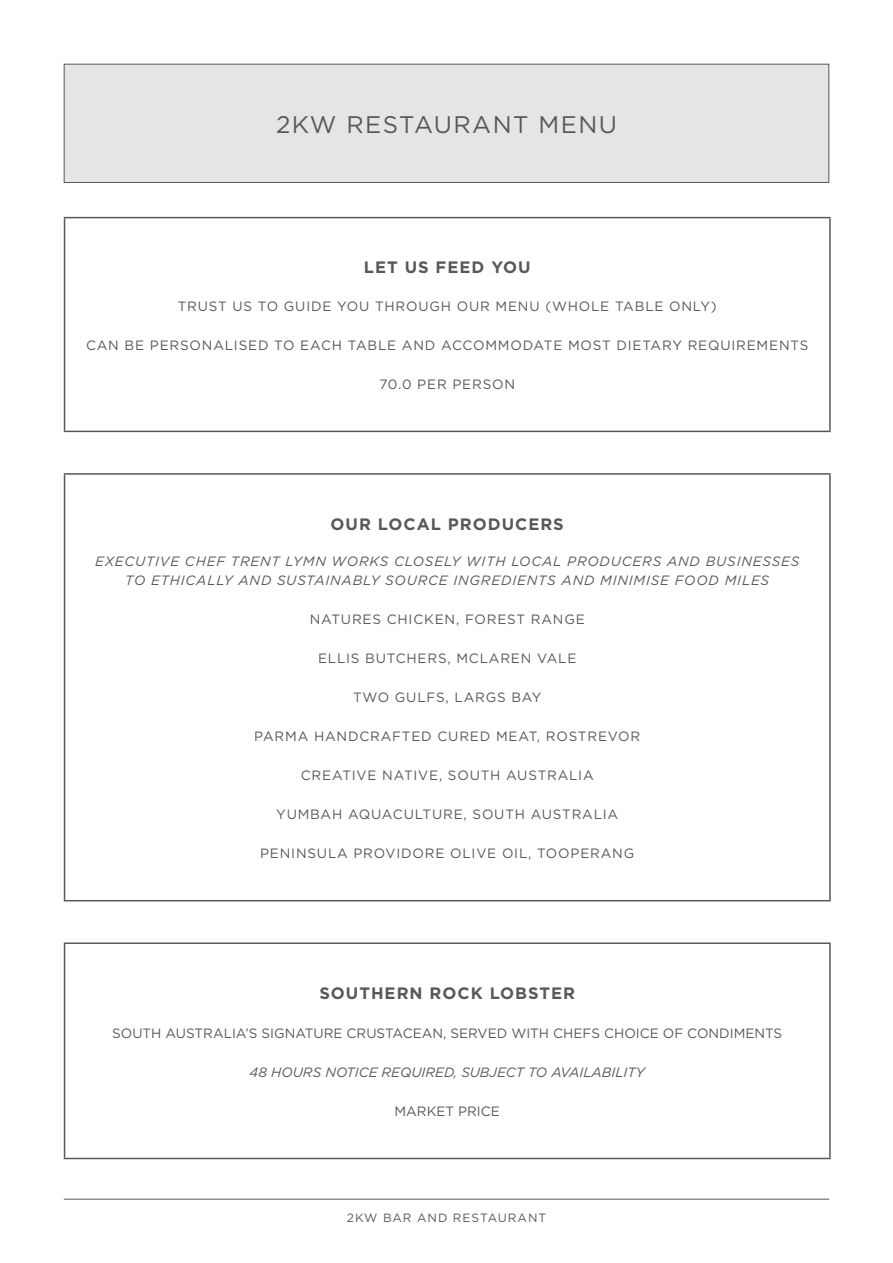
<style>
.page{position:relative;width:893px;height:1263px;background:#fff}
.page>*{position:absolute;margin:0;border:0;box-sizing:border-box;transform-origin:0 0}
.t1{font:24px "Gotham";letter-spacing:.06em;color:#595855}
.t2{font:700 16.5px "Gotham";letter-spacing:.06em;color:#595855}
.t3{font:13.5px "Gotham";letter-spacing:.06em;color:#595855}
.t4{font:italic 13.5px/19.5px "Gotham";letter-spacing:.06em;color:#595855;text-align:center}
.t5{font:13.5px "Gotham";color:#595855}
.t6{font:italic 13.5px "Gotham";color:#595855}
.t7{font:12px "Gotham";letter-spacing:.08em;color:#595855}
</style>
<div class="page">
<hr style="left:64px;top:1199px;width:765px;height:1px;background:#595855">
<div style="left:64px;top:64px;width:765px;height:118px;background:#e6e4e4"></div>
<div style="left:64px;top:64px;width:765px;height:119px;border:1px solid #595855"></div>
<hr style="left:64px;top:217px;width:767px;height:1px;background:#595855">
<hr style="left:64px;top:218px;width:1px;height:213px;background:#595855">
<hr style="left:829px;top:218px;width:2px;height:213px;background:#595855">
<hr style="left:64px;top:431px;width:767px;height:1px;background:#595855">
<hr style="left:64px;top:473px;width:767px;height:2px;background:#595855">
<hr style="left:64px;top:475px;width:1px;height:425px;background:#595855">
<hr style="left:829px;top:475px;width:2px;height:425px;background:#595855">
<hr style="left:64px;top:900px;width:767px;height:1px;background:#595855">
<hr style="left:64px;top:942px;width:767px;height:2px;background:#595855">
<hr style="left:64px;top:944px;width:1px;height:214px;background:#595855">
<hr style="left:829px;top:944px;width:2px;height:214px;background:#595855">
<hr style="left:64px;top:1158px;width:767px;height:1px;background:#595855">
<p class="t1" style="left:276px;top:109px;width:342px">2KW RESTAURANT MENU</p>
<p class="t2" style="left:364px;top:257px;width:168px">LET US FEED YOU</p>
<p class="t3" style="left:178px;top:297px;width:540px">TRUST US TO GUIDE YOU THROUGH OUR MENU (WHOLE TABLE ONLY)</p>
<p class="t3" style="left:86px;top:336px;width:724px">CAN BE PERSONALISED TO EACH TABLE AND ACCOMMODATE MOST DIETARY REQUIREMENTS</p>
<p class="t3" style="left:379px;top:375px;width:137px">70.0 PER PERSON</p>
<p class="t2" style="left:331px;top:513px;width:235px">OUR LOCAL PRODUCERS</p>
<p class="t4" style="left:95px;top:551px;width:706px">EXECUTIVE CHEF TRENT LYMN WORKS CLOSELY WITH LOCAL PRODUCERS AND BUSINESSES<br>TO ETHICALLY AND SUSTAINABLY SOURCE INGREDIENTS AND MINIMISE FOOD MILES</p>
<p class="t3" style="left:310px;top:611px;width:277px">NATURES CHICKEN, FOREST RANGE</p>
<p class="t3" style="left:318px;top:650px;width:260px">ELLIS BUTCHERS, MCLAREN VALE</p>
<p class="t3" style="left:353px;top:689px;width:190px">TWO GULFS, LARGS BAY</p>
<p class="t3" style="left:254px;top:728px;width:388px">PARMA HANDCRAFTED CURED MEAT, ROSTREVOR</p>
<p class="t3" style="left:301px;top:767px;width:294px">CREATIVE NATIVE, SOUTH AUSTRALIA</p>
<p class="t3" style="left:276px;top:806px;width:344px">YUMBAH AQUACULTURE, SOUTH AUSTRALIA</p>
<p class="t3" style="left:260px;top:845px;width:376px">PENINSULA PROVIDORE OLIVE OIL, TOOPERANG</p>
<p class="t2" style="left:319px;top:982px;width:257px">SOUTHERN ROCK LOBSTER</p>
<p class="t5" style="left:112px;top:1024px;width:672px">SOUTH AUSTRALIA’S SIGNATURE CRUSTACEAN, SERVED WITH CHEFS CHOICE OF CONDIMENTS</p>
<p class="t6" style="left:250px;top:1063px;width:397px">48 HOURS NOTICE REQUIRED, SUBJECT TO AVAILABILITY</p>
<p class="t5" style="left:395px;top:1102px;width:107px">MARKET PRICE</p>
<p class="t7" style="left:347px;top:1210px;width:201px">2KW BAR AND RESTAURANT</p>
</div>
